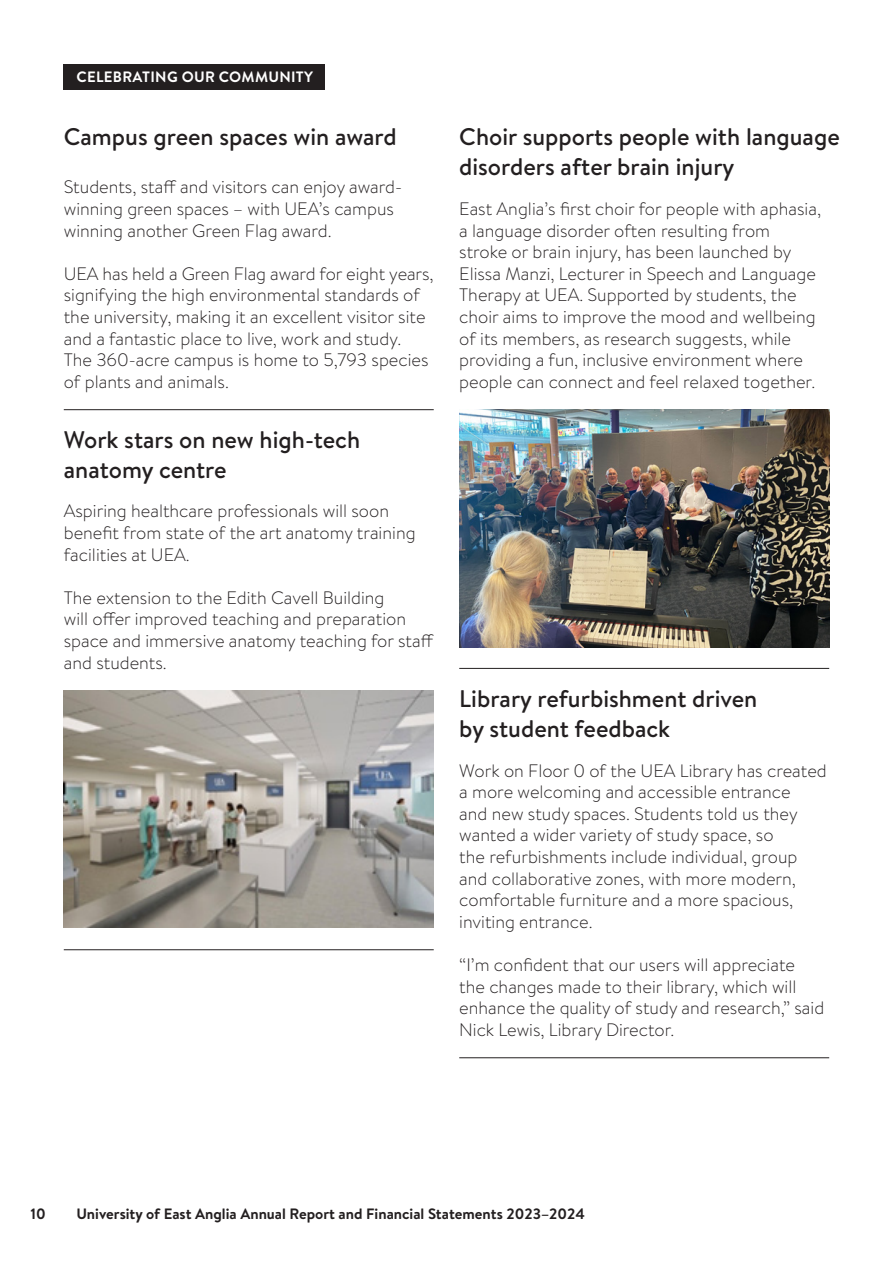
<style>
.page{position:relative;width:893px;height:1263px;background:#fff}
.page>*{position:absolute;margin:0;border:0;box-sizing:border-box;transform-origin:0 0}
.t1{font:500 24px/30px "Brandon Text";color:#231f20}
.t2{font:300 18px/21.6px "Brandon Text";color:#231f20}
.t3{font:700 15px "Brandon Text";color:#231f20}
.t4{font:700 15px "Brandon Text";letter-spacing:.02em;color:#fff}
</style>
<div class="page">
<div style="left:64px;top:64px;width:261px;height:25px;background:#231f20"></div>
<img style="left:64px;top:690px;width:370px;height:238px">
<img style="left:459px;top:409px;width:370px;height:238px">
<hr style="left:459px;top:668px;width:370px;height:1px;background:#231f20">
<hr style="left:64px;top:409px;width:370px;height:1px;background:#231f20">
<hr style="left:64px;top:949px;width:370px;height:1px;background:#231f20">
<hr style="left:459px;top:1057px;width:370px;height:1px;background:#231f20">
<p class="t4" style="left:77px;top:66px;width:238px">CELEBRATING OUR COMMUNITY</p>
<h1 class="t1" style="left:64px;top:122px;width:335px">Campus green spaces win award</h1>
<p class="t2" style="left:64px;top:176px;width:340px">Students, staff and visitors can enjoy award&shy;winning green spaces – with UEA’s campus winning another Green Flag award.</p>
<p class="t2" style="left:64px;top:262px;width:371px">UEA has held a Green Flag award for eight years, signifying the high environmental standards of the university, making it an excellent visitor site and a fantastic place to live, work and study.<br>The 360-acre campus is home to 5,793 species of plants and animals.</p>
<h1 class="t1" style="left:64px;top:424px;width:298px">Work stars on new high-tech anatomy centre</h1>
<p class="t2" style="left:64px;top:500px;width:353px">Aspiring healthcare professionals will soon benefit from state of the art anatomy training facilities at UEA.</p>
<p class="t2" style="left:64px;top:586px;width:371px">The extension to the Edith Cavell Building<br>will offer improved teaching and preparation space and immersive anatomy teaching for staff and students.</p>
<h1 class="t1" style="left:459px;top:122px;width:382px">Choir supports people with language disorders after brain injury</h1>
<p class="t2" style="left:459px;top:197px;width:363px">East Anglia’s first choir for people with aphasia, a language disorder often resulting from stroke or brain injury, has been launched by Elissa Manzi, Lecturer in Speech and Language Therapy at UEA. Supported by students, the choir aims to improve the mood and wellbeing of its members, as research suggests, while providing a fun, inclusive environment where people can connect and feel relaxed together.</p>
<h1 class="t1" style="left:459px;top:683px;width:300px">Library refurbishment driven by student feedback</h1>
<p class="t2" style="left:459px;top:759px;width:369px">Work on Floor 0 of the UEA Library has created a more welcoming and accessible entrance<br>and new study spaces. Students told us they wanted a wider variety of study space, so<br>the refurbishments include individual, group and collaborative zones, with more modern, comfortable furniture and a more spacious, inviting entrance.</p>
<p class="t2" style="left:459px;top:953px;width:366px">“I’m confident that our users will appreciate the changes made to their library, which will enhance the quality of study and research,” said Nick Lewis, Library Director.</p>
<p class="t3" style="left:31px;top:1204px;width:17px">10</p>
<p class="t3" style="left:77px;top:1204px;width:510px">University of East Anglia Annual Report and Financial Statements 2023–2024</p>
</div>
